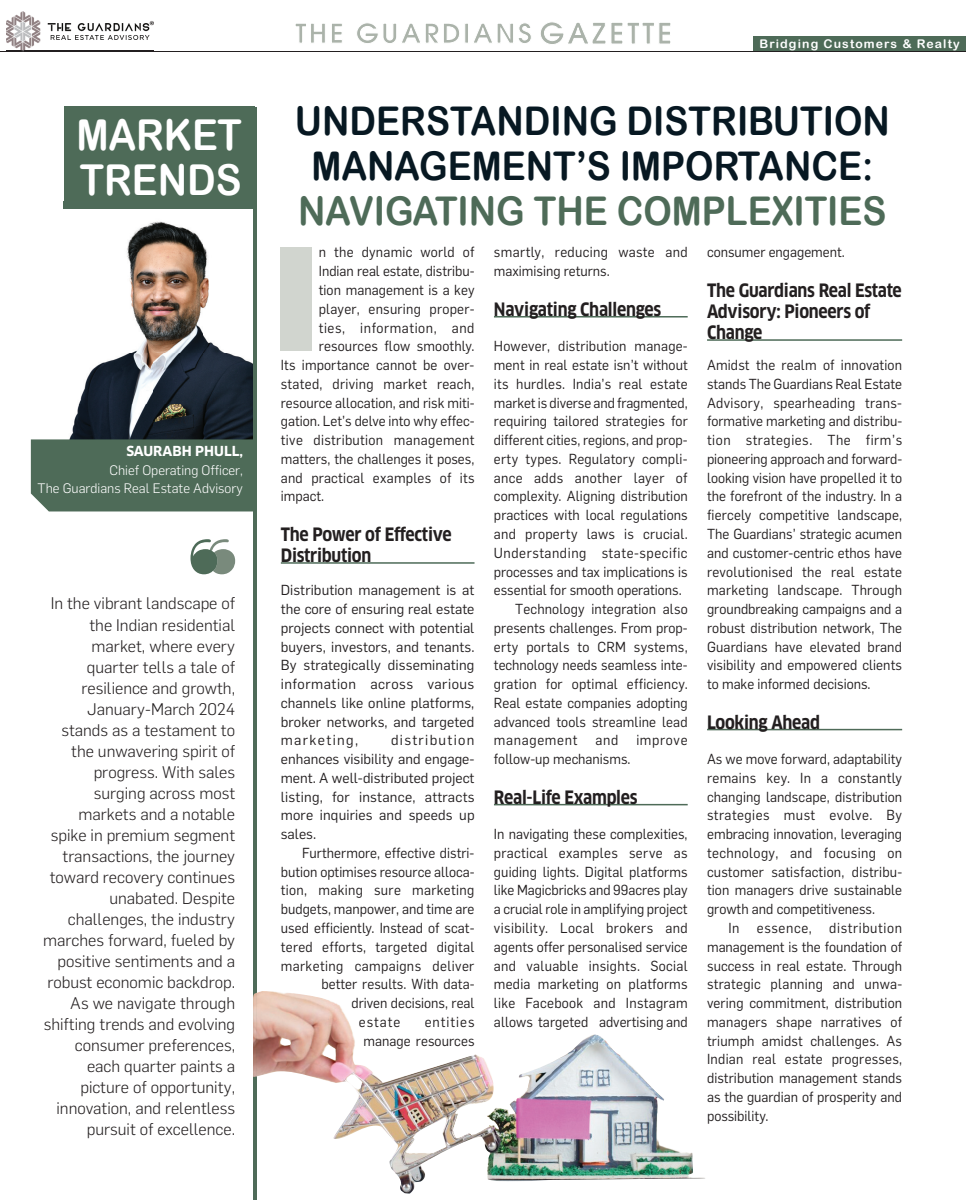
<style>
.page{position:relative;width:966px;height:1200px;background:#fff}
.page>*{position:absolute;margin:0;border:0;box-sizing:border-box;transform-origin:0 0}
.t1{font:900 145.8px "Flama";color:#d1d5cf;scale:.95 1}
.t2{font:42.6px/45px "Arial Rounded MT Bold";letter-spacing:-.005em;color:#fff;scale:.91 1}
.t3{font:39.6px/45px "Arial Rounded MT Bold";color:#071822;text-align:center;scale:.91 1}
.t4{font:39.6px "Arial Rounded MT Bold";color:#4e6b58;scale:.91 1}
.t5{font:700 18px/21px "Clan OT Narr";letter-spacing:-.015em;color:#231f20;scale:.95 1}
.t6{font:300 16.5px/21px "Flama";color:#231f20;text-align:right}
.t7{font:14.25px/18.8px "Flama";letter-spacing:.005em;color:#231f20;text-align:justify;scale:.95 1}
.t8{font:14.25px/18.8px "Flama";letter-spacing:.005em;color:#231f20;text-align:justify}
.t9{font:14.25px "Flama";letter-spacing:.025em;color:#231f20;scale:.95 1}
.t10{font:14.25px "Flama";letter-spacing:.04em;color:#231f20;scale:.95 1}
.t11{font:14.25px "Flama";letter-spacing:.05em;color:#231f20;scale:.95 1}
.t12{font:300 13.5px/18px "Flama";color:#fff;text-align:right}
.t13{font:700 13.5px "Clan";color:#fff}
.t14{font:12px "Arial Rounded MT Bold";letter-spacing:.09em;color:#fff}
</style>
<div class="page">
<hr style="left:281px;top:562px;width:193px;height:1px;background:#4e6b58">
<hr style="left:494px;top:316px;width:193px;height:1px;background:#4e6b58">
<hr style="left:494px;top:803px;width:193px;height:2px;background:#4e6b58">
<hr style="left:706px;top:339px;width:195px;height:2px;background:#4e6b58">
<hr style="left:706px;top:728px;width:195px;height:2px;background:#4e6b58">
<div style="left:753px;top:37px;width:212px;height:14px;background:#4e6b58"></div>
<svg style="left:295px;top:23px;width:236px;height:20px"></svg>
<svg style="left:540px;top:22px;width:131px;height:22px"></svg>
<hr style="left:0;top:51px;width:965px;height:1px;background:#231f20">
<img style="left:6px;top:12px;width:147px;height:40px">
<div style="left:64px;top:106px;width:190px;height:102px;background:#4e6b58"></div>
<img style="left:63px;top:202px;width:41px;height:237px">
<img style="left:104px;top:208px;width:149px;height:231px">
<img style="left:64px;top:202px;width:40px;height:6px">
<hr style="left:253px;top:107px;width:3px;height:1092px;background:#4e6b58">
<div style="left:31px;top:439px;width:222px;height:72px;background:#4e6b58"></div>
<svg style="left:190px;top:539px;width:45px;height:35px"></svg>
<img style="left:256px;top:990px;width:449px;height:203px">
<img style="left:253px;top:993px;width:3px;height:83px">
<h2 class="t2" style="left:77px;top:112px;width:183px">MARKET<br>TRENDS</h2>
<p class="t13" style="left:126px;top:443px;width:118px">SAURABH PHULL,</p>
<p class="t12" style="left:38px;top:461px;width:207px">Chief Operating Officer,<br>The Guardians Real Estate Advisory</p>
<p class="t6" style="left:43px;top:592px;width:193px">In the vibrant landscape of the Indian residential market, where every quarter tells a tale of resilience and growth,<br>January-March 2024 stands as a testament to the unwavering spirit of progress. With sales surging across most markets and a notable spike in premium segment transactions, the journey toward recovery continues unabated. Despite challenges, the industry marches forward, fueled by positive sentiments and a robust economic backdrop.<br>As we navigate through shifting trends and evolving consumer preferences, each quarter paints a picture of opportunity, innovation, and relentless pursuit of excellence.</p>
<p class="t14" style="left:759px;top:37px;width:202px">Bridging Customers &amp; Realty</p>
<h3 class="t3" style="left:295px;top:98px;width:655px">UNDERSTANDING DISTRIBUTION<br>MANAGEMENT’S IMPORTANCE:</h3>
<h3 class="t4" style="left:298px;top:188px;width:648px">NAVIGATING THE COMPLEXITIES</h3>
<h1 class="t1" style="left:274px;top:207px;width:49px">I</h1>
<p class="t7" style="left:319px;top:243px;width:165px">n the dynamic world of</p>
<p class="t7" style="left:319px;top:261px;width:165px">Indian real estate, distribu-</p>
<p class="t7" style="left:319px;top:280px;width:165px">tion management is a key</p>
<p class="t7" style="left:319px;top:299px;width:165px">player, ensuring proper-</p>
<p class="t10" style="left:319px;top:319px;width:165px">ties, information, and</p>
<p class="t7" style="left:319px;top:336px;width:165px">resources flow smoothly.</p>
<p class="t7" style="left:281px;top:355px;width:205px">Its importance cannot be over-</p>
<p class="t7" style="left:281px;top:374px;width:205px">stated, driving market reach,</p>
<p class="t7" style="left:281px;top:393px;width:205px">resource allocation, and risk miti-</p>
<p class="t7" style="left:281px;top:411px;width:205px">gation. Let’s delve into why effec-</p>
<p class="t9" style="left:281px;top:431px;width:205px">tive distribution management</p>
<p class="t7" style="left:281px;top:449px;width:205px">matters, the challenges it poses,</p>
<p class="t7" style="left:281px;top:468px;width:205px">and practical examples of its</p>
<p class="t7" style="left:281px;top:486px;width:47px">impact.</p>
<p class="t5" style="left:281px;top:524px;width:181px">The Power of Effective<br>Distribution</p>
<p class="t8" style="left:281px;top:580px;width:195px">Distribution management is at the core of ensuring real estate projects connect with potential buyers, investors, and tenants.<br>By strategically disseminating information across various channels like online platforms, broker networks, and targeted marketing,</p>
<p class="t8" style="left:281px;top:730px;width:195px;text-indent:110px">distribution enhances visibility and engage&shy;ment. A well-distributed project listing, for instance, attracts more inquiries and speeds up sales.</p>
<p class="t7" style="left:302px;top:843px;width:183px">Furthermore, effective distri-</p>
<p class="t7" style="left:281px;top:861px;width:205px">bution optimises resource alloca-</p>
<p class="t9" style="left:281px;top:881px;width:205px">tion, making sure marketing</p>
<p class="t7" style="left:281px;top:899px;width:205px">budgets, manpower, and time are</p>
<p class="t7" style="left:281px;top:918px;width:205px">used efficiently. Instead of scat-</p>
<p class="t7" style="left:281px;top:936px;width:205px">tered efforts, targeted digital</p>
<p class="t9" style="left:281px;top:956px;width:205px">marketing campaigns deliver</p>
<p class="t7" style="left:321px;top:974px;width:163px">better results. With data-</p>
<p class="t7" style="left:351px;top:993px;width:131px">driven decisions, real</p>
<p class="t7" style="left:359px;top:1011px;width:45px">estate</p>
<p class="t7" style="left:363px;top:1011px;width:118px;text-align:right">entities<br>manage resources</p>
<p class="t7" style="left:494px;top:243px;width:205px">smartly, reducing waste and maximising returns.</p>
<p class="t5" style="left:494px;top:299px;width:177px">Navigating Challenges</p>
<p class="t7" style="left:494px;top:336px;width:205px">However, distribution manage-</p>
<p class="t7" style="left:494px;top:355px;width:205px">ment in real estate isn’t without</p>
<p class="t7" style="left:494px;top:374px;width:205px">its hurdles. India’s real estate</p>
<p class="t7" style="left:494px;top:393px;width:205px">market is diverse and fragmented,</p>
<p class="t7" style="left:494px;top:411px;width:205px">requiring tailored strategies for</p>
<p class="t7" style="left:494px;top:430px;width:205px">different cities, regions, and prop-</p>
<p class="t7" style="left:494px;top:449px;width:205px">erty types. Regulatory compli-</p>
<p class="t9" style="left:494px;top:469px;width:205px">ance adds another layer of</p>
<p class="t7" style="left:494px;top:486px;width:205px">complexity. Aligning distribution</p>
<p class="t7" style="left:494px;top:505px;width:205px">practices with local regulations</p>
<p class="t7" style="left:494px;top:524px;width:205px">and property laws is crucial.</p>
<p class="t10" style="left:494px;top:544px;width:205px">Understanding state-specific</p>
<p class="t7" style="left:494px;top:561px;width:205px">processes and tax implications is</p>
<p class="t7" style="left:494px;top:580px;width:199px">essential for smooth operations.</p>
<p class="t7" style="left:515px;top:599px;width:183px">Technology integration also</p>
<p class="t7" style="left:494px;top:618px;width:205px">presents challenges. From prop-</p>
<p class="t7" style="left:494px;top:636px;width:205px">erty portals to CRM systems,</p>
<p class="t7" style="left:494px;top:655px;width:205px">technology needs seamless inte-</p>
<p class="t7" style="left:494px;top:674px;width:205px">gration for optimal efficiency.</p>
<p class="t7" style="left:494px;top:693px;width:205px">Real estate companies adopting</p>
<p class="t7" style="left:494px;top:711px;width:205px">advanced tools streamline lead</p>
<p class="t11" style="left:494px;top:731px;width:89px">management</p>
<p class="t7" style="left:595px;top:730px;width:26px">and</p>
<p class="t11" style="left:636px;top:731px;width:55px">improve</p>
<p class="t7" style="left:494px;top:749px;width:145px">follow-up mechanisms.</p>
<p class="t5" style="left:494px;top:786px;width:153px">Real-Life Examples</p>
<p class="t7" style="left:494px;top:824px;width:205px">In navigating these complexities, practical examples serve as guiding lights. Digital platforms like Magicbricks and 99acres play a crucial role in amplifying project visibility. Local brokers and agents offer personalised service and valuable insights. Social media marketing on platforms like Facebook and Instagram allows targeted advertising and</p>
<p class="t7" style="left:706px;top:243px;width:146px">consumer engagement.</p>
<p class="t5" style="left:706px;top:280px;width:206px">The Guardians Real Estate<br>Advisory: Pioneers of<br>Change</p>
<p class="t7" style="left:706px;top:355px;width:207px">Amidst the realm of innovation stands The Guardians Real Estate Advisory, spearheading trans&shy;formative marketing and distribu&shy;tion strategies. The firm’s pioneering approach and forward&shy;looking vision have propelled it to the forefront of the industry. In a fiercely competitive landscape, The Guardians’ strategic acumen and customer-centric ethos have revolutionised the real estate marketing landscape. Through groundbreaking campaigns and a robust distribution network, The Guardians have elevated brand visibility and empowered clients to make informed decisions.</p>
<p class="t5" style="left:706px;top:711px;width:120px">Looking Ahead</p>
<p class="t7" style="left:706px;top:749px;width:207px">As we move forward, adaptability remains key. In a constantly changing landscape, distribution strategies must evolve. By embracing innovation, leveraging technology, and focusing on customer satisfaction, distribu&shy;tion managers drive sustainable growth and competitiveness.</p>
<p class="t7" style="left:706px;top:918px;width:207px;text-indent:21px">In essence, distribution management is the foundation of success in real estate. Through strategic planning and unwa&shy;vering commitment, distribution managers shape narratives of triumph amidst challenges. As Indian real estate progresses, distribution management stands as the guardian of prosperity and possibility.</p>
</div>
